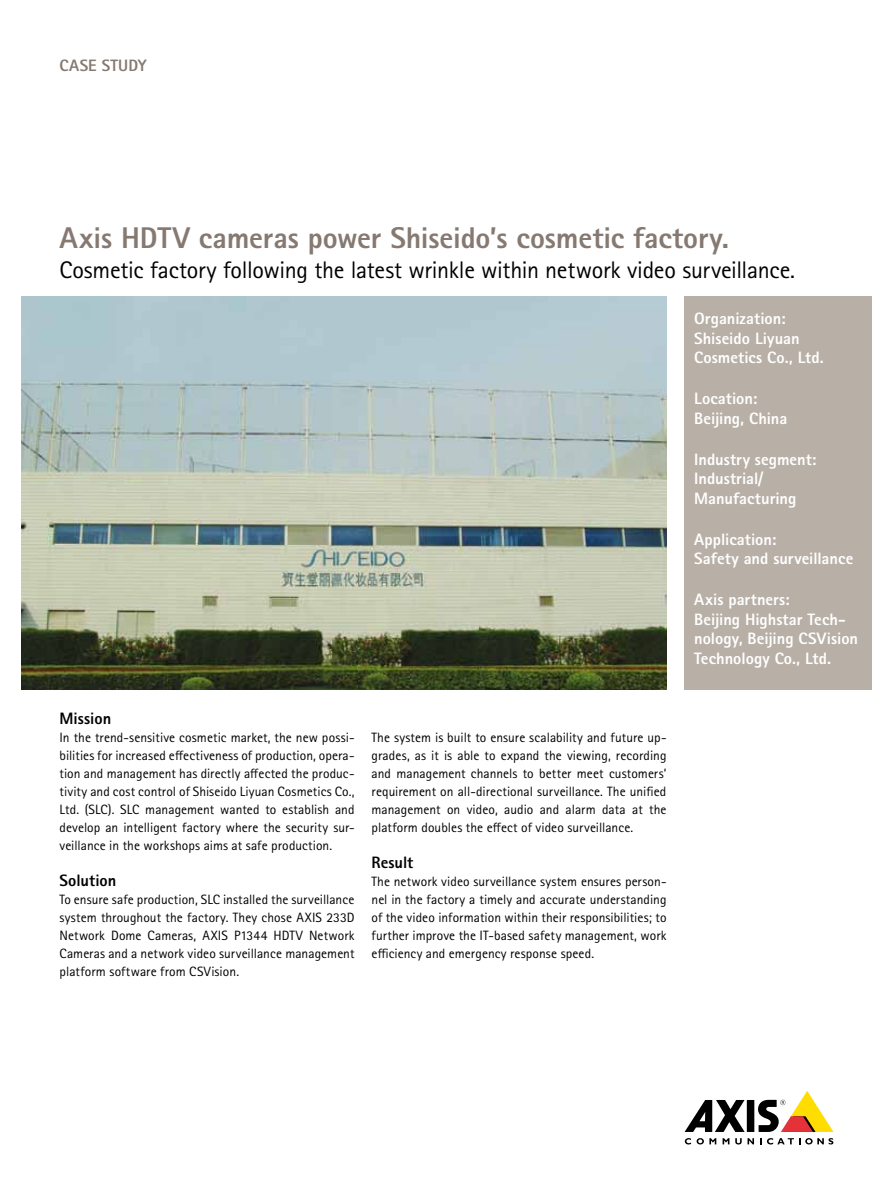
<style>
.page{position:relative;width:893px;height:1191px;background:#fff}
.page>*{position:absolute;margin:0;border:0;box-sizing:border-box;transform-origin:0 0}
.t1{font:800 30px "Rotis Sans Serif Pro";letter-spacing:-.005em;color:#857971}
.t2{font:24px "Rotis Sans Serif Pro";letter-spacing:-.01em;color:#000}
.t3{font:800 16.5px/19.5px "Rotis Sans Serif Pro";color:#fff}
.t4{font:800 16.5px "Rotis Sans Serif Pro";color:#000}
.t5{font:800 16.5px "Rotis Sans Serif Pro";letter-spacing:.01em;color:#857971}
.t6{font:13.5px/18px "Rotis Sans Serif Pro";letter-spacing:.005em;color:#000;text-align:justify}
</style>
<div class="page">
<div style="left:747px;top:1100px;width:7px;height:32px;background:#000"></div>
<svg style="left:685px;top:1100px;width:60px;height:32px"></svg>
<svg style="left:758px;top:1091px;width:75px;height:41px"></svg>
<svg style="left:685px;top:1138px;width:6px;height:6px"></svg>
<svg style="left:697px;top:1138px;width:19px;height:6px"></svg>
<svg style="left:723px;top:1138px;width:6px;height:6px"></svg>
<svg style="left:735px;top:1138px;width:19px;height:6px"></svg>
<svg style="left:760px;top:1138px;width:73px;height:6px"></svg>
<div style="left:684px;top:296px;width:188px;height:393px;background:#b8afa6"></div>
<img style="left:21px;top:296px;width:645px;height:393px">
<p class="t5" style="left:60px;top:55px;width:89px">CASE STUDY</p>
<h1 class="t1" style="left:60px;top:219px;width:671px">Axis HDTV cameras power Shiseido’s cosmetic factory.</h1>
<h2 class="t2" style="left:60px;top:256px;width:737px">Cosmetic factory following the latest wrinkle within network video surveillance.</h2>
<p class="t4" style="left:60px;top:707px;width:53px">Mission</p>
<p class="t6" style="left:60px;top:728px;width:296px">In the trend-sensitive cosmetic market, the new possi&shy;bilities for increased effectiveness of production, opera&shy;tion and management has directly affected the produc&shy;tivity and cost control of Shiseido Liyuan Cosmetics Co., Ltd. (SLC). SLC management wanted to establish and develop an intelligent factory where the security sur&shy;veillance in the workshops aims at safe production.</p>
<p class="t4" style="left:60px;top:869px;width:58px">Solution</p>
<p class="t6" style="left:60px;top:890px;width:297px">To ensure safe production, SLC installed the surveillance system throughout the factory. They chose AXIS 233D Network Dome Cameras, AXIS P1344 HDTV Network Cameras and a network video surveillance management platform software from CSVision.</p>
<p class="t6" style="left:372px;top:728px;width:296px">The system is built to ensure scalability and future up&shy;grades, as it is able to expand the viewing, recording and management channels to better meet customers’ requirement on all-directional surveillance. The unified management on video, audio and alarm data at the platform doubles the effect of video surveillance.</p>
<p class="t4" style="left:372px;top:851px;width:43px">Result</p>
<p class="t6" style="left:372px;top:872px;width:296px">The network video surveillance system ensures person&shy;nel in the factory a timely and accurate understanding of the video information within their responsibilities; to further improve the IT-based safety management, work efficiency and emergency response speed.</p>
<p class="t3" style="left:694px;top:308px;width:131px">Organization:<br>Shiseido Liyuan<br>Cosmetics Co., Ltd.</p>
<p class="t3" style="left:694px;top:389px;width:95px">Location:<br>Beijing, China</p>
<p class="t3" style="left:694px;top:449px;width:124px">Industry segment:<br>Industrial/<br>Manufacturing</p>
<p class="t3" style="left:694px;top:529px;width:161px">Application:<br>Safety and surveillance</p>
<p class="t3" style="left:694px;top:590px;width:165px">Axis partners:<br>Beijing Highstar Tech&shy;nology, Beijing CSVision<br>Technology Co., Ltd.</p>
</div>
